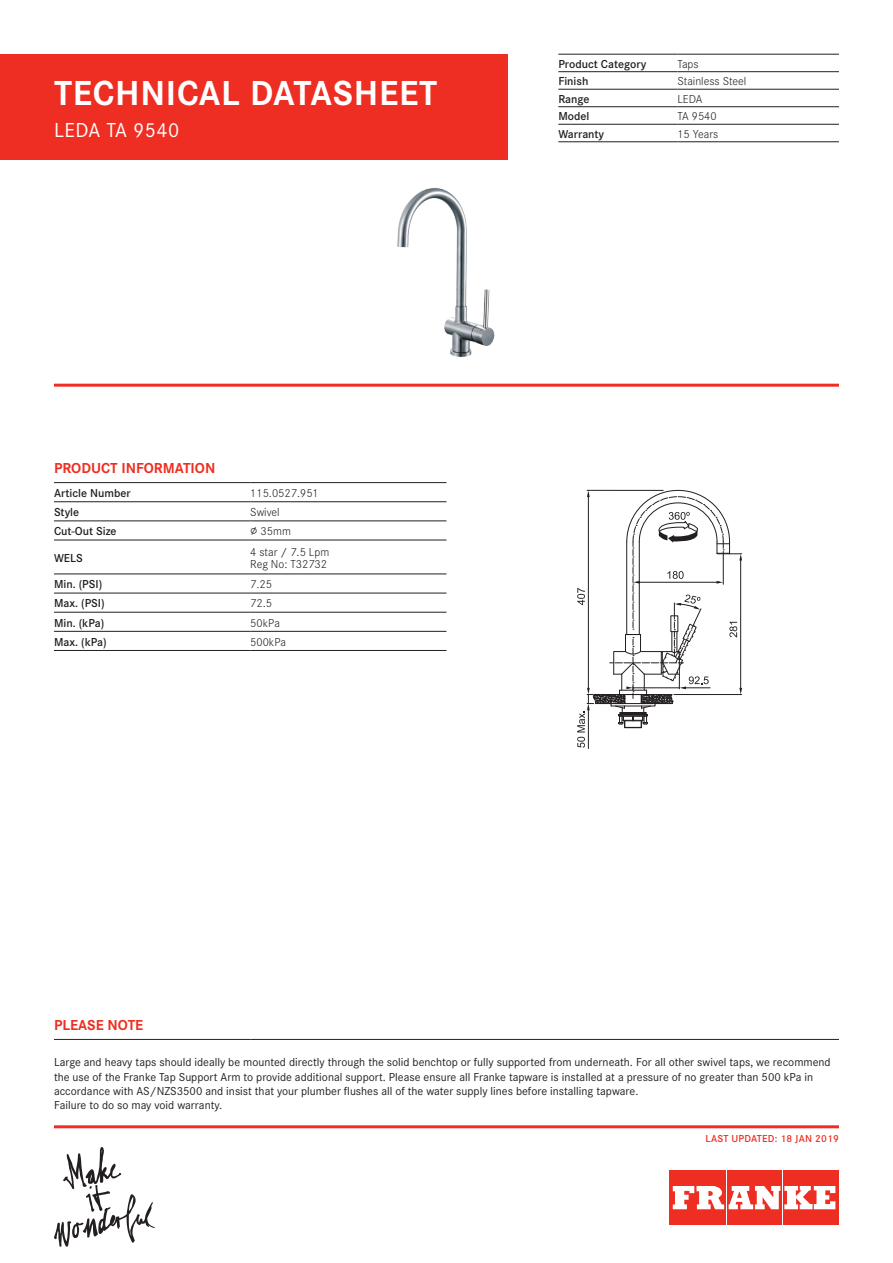
<style>
.page{position:relative;width:893px;height:1263px;background:#fff}
.page>*{position:absolute;margin:0;border:0;box-sizing:border-box;transform-origin:0 0}
.t1{font:700 36px "Corporate S";letter-spacing:.02em;color:#fff}
.t2{font:21px "Corporate S";letter-spacing:.02em;color:#fff}
.t3{font:700 15px "Corporate S";color:#ee2e22}
.t4{font:12px/14.4px "Corporate S";color:#231f20}
.t5{font:600 12px "Corporate S";color:#231f20}
.t6{font:300 12px/12px "Corporate S";color:#231f20}
.t7{font:600 10.5px "Corporate S";letter-spacing:.02em;color:#ee2e22}
</style>
<div class="page">
<hr style="left:54px;top:384px;width:785px;height:3px;background:#ee2e22">
<div style="left:0;top:54px;width:507px;height:105px;background:#ee2e22"></div>
<hr style="left:54px;top:1039px;width:196px;height:1px;background:#231f20">
<hr style="left:250px;top:1039px;width:589px;height:1px;background:#231f20">
<hr style="left:54px;top:1125px;width:785px;height:3px;background:#ee2e22">
<div style="left:669px;top:1170px;width:56px;height:55px;background:#ee2e22"></div>
<div style="left:727px;top:1170px;width:55px;height:55px;background:#ee2e22"></div>
<div style="left:783px;top:1170px;width:56px;height:55px;background:#ee2e22"></div>
<svg style="left:673px;top:1186px;width:162px;height:23px"></svg>
<svg style="left:54px;top:1147px;width:101px;height:100px"></svg>
<hr style="left:558px;top:54px;width:119px;height:1px;background:#231f20">
<hr style="left:677px;top:54px;width:162px;height:1px;background:#231f20">
<hr style="left:558px;top:71px;width:119px;height:1px;background:#231f20">
<hr style="left:677px;top:71px;width:162px;height:1px;background:#231f20">
<hr style="left:558px;top:89px;width:119px;height:1px;background:#231f20">
<hr style="left:677px;top:89px;width:162px;height:1px;background:#231f20">
<hr style="left:558px;top:106px;width:119px;height:1px;background:#231f20">
<hr style="left:677px;top:106px;width:162px;height:1px;background:#231f20">
<hr style="left:558px;top:124px;width:119px;height:1px;background:#231f20">
<hr style="left:677px;top:124px;width:162px;height:1px;background:#231f20">
<hr style="left:558px;top:142px;width:119px;height:1px;background:#231f20">
<hr style="left:677px;top:142px;width:162px;height:1px;background:#231f20">
<hr style="left:54px;top:482px;width:196px;height:1px;background:#231f20">
<hr style="left:250px;top:482px;width:196px;height:1px;background:#231f20">
<hr style="left:54px;top:501px;width:196px;height:1px;background:#231f20">
<hr style="left:250px;top:501px;width:196px;height:1px;background:#231f20">
<hr style="left:54px;top:521px;width:196px;height:1px;background:#231f20">
<hr style="left:250px;top:521px;width:196px;height:1px;background:#231f20">
<hr style="left:54px;top:540px;width:196px;height:1px;background:#231f20">
<hr style="left:250px;top:540px;width:196px;height:1px;background:#231f20">
<hr style="left:54px;top:574px;width:196px;height:1px;background:#231f20">
<hr style="left:250px;top:574px;width:196px;height:1px;background:#231f20">
<hr style="left:54px;top:593px;width:196px;height:1px;background:#231f20">
<hr style="left:250px;top:593px;width:196px;height:1px;background:#231f20">
<hr style="left:54px;top:612px;width:196px;height:1px;background:#231f20">
<hr style="left:250px;top:612px;width:196px;height:1px;background:#231f20">
<hr style="left:54px;top:631px;width:196px;height:1px;background:#231f20">
<hr style="left:250px;top:631px;width:196px;height:1px;background:#231f20">
<hr style="left:54px;top:650px;width:196px;height:1px;background:#231f20">
<hr style="left:250px;top:650px;width:196px;height:1px;background:#231f20">
<img style="left:397px;top:187px;width:98px;height:170px">
<svg style="left:577px;top:490px;width:165px;height:258px"></svg>
<h1 class="t1" style="left:54px;top:65px;width:385px">TECHNICAL DATASHEET</h1>
<h2 class="t2" style="left:54px;top:114px;width:127px">LEDA TA 9540</h2>
<p class="t5" style="left:558px;top:55px;width:90px">Product Category</p>
<p class="t6" style="left:677px;top:57px;width:23px">Taps</p>
<p class="t5" style="left:558px;top:72px;width:32px">Finish</p>
<p class="t6" style="left:677px;top:75px;width:70px">Stainless Steel</p>
<p class="t5" style="left:558px;top:90px;width:33px">Range</p>
<p class="t6" style="left:677px;top:92px;width:27px">LEDA</p>
<p class="t5" style="left:558px;top:107px;width:33px">Model</p>
<p class="t6" style="left:677px;top:110px;width:41px">TA 9540</p>
<p class="t5" style="left:558px;top:125px;width:47px">Warranty</p>
<p class="t6" style="left:677px;top:127px;width:42px">15 Years</p>
<p class="t3" style="left:54px;top:456px;width:163px">PRODUCT INFORMATION</p>
<p class="t5" style="left:54px;top:484px;width:78px">Article Number</p>
<p class="t6" style="left:250px;top:486px;width:70px">115.0527.951</p>
<p class="t5" style="left:54px;top:503px;width:27px">Style</p>
<p class="t6" style="left:250px;top:505px;width:31px">Swivel</p>
<p class="t5" style="left:54px;top:522px;width:64px">Cut-Out Size</p>
<p class="t6" style="left:250px;top:525px;width:42px">∅ 35mm</p>
<p class="t5" style="left:54px;top:549px;width:30px">WELS</p>
<p class="t6" style="left:250px;top:545px;width:81px">4 star / 7.5 Lpm<br>Reg No: T32732</p>
<p class="t5" style="left:54px;top:575px;width:50px">Min. (PSI)</p>
<p class="t6" style="left:250px;top:578px;width:23px">7.25</p>
<p class="t5" style="left:54px;top:594px;width:52px">Max. (PSI)</p>
<p class="t6" style="left:250px;top:597px;width:23px">72.5</p>
<p class="t5" style="left:54px;top:614px;width:52px">Min. (kPa)</p>
<p class="t6" style="left:250px;top:616px;width:31px">50kPa</p>
<p class="t5" style="left:54px;top:633px;width:54px">Max. (kPa)</p>
<p class="t6" style="left:250px;top:635px;width:37px">500kPa</p>
<p class="t3" style="left:54px;top:1013px;width:91px">PLEASE NOTE</p>
<p class="t4" style="left:54px;top:1054px;width:778px">Large and heavy taps should ideally be mounted directly through the solid benchtop or fully supported from underneath. For all other swivel taps, we recommend the use of the Franke Tap Support Arm to provide additional support. Please ensure all Franke tapware is installed at a pressure of no greater than 500 kPa in accordance with AS/NZS3500 and insist that your plumber flushes all of the water supply lines before installing tapware.<br>Failure to do so may void warranty.</p>
<p class="t7" style="left:705px;top:1131px;width:135px">LAST UPDATED: 18 JAN 2019</p>
</div>
